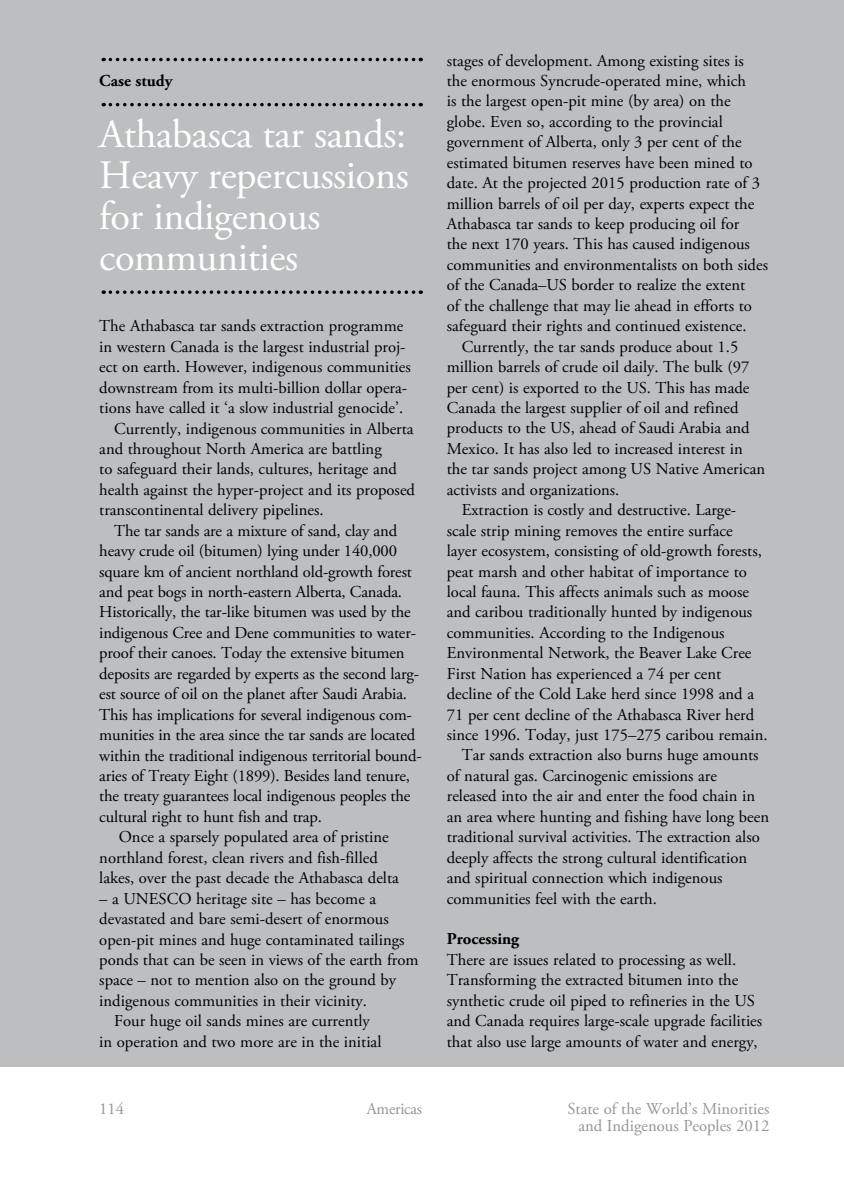
<style>
.page{position:relative;width:844px;height:1191px;background:#fff}
.page>*{position:absolute;margin:0;border:0;box-sizing:border-box;transform-origin:0 0}
.t1{font:40.25px/40.9px "Adobe Garamond Pro";letter-spacing:-.01em;color:#fff}
.t2{font:16.62px/20.5px "Adobe Garamond Pro";color:#000}
.t3{font:16.62px/17.5px "Adobe Garamond Pro";color:#939598;text-align:right}
.t4{font:700 16.62px "Adobe Garamond Pro";color:#000}
</style>
<div class="page">
<div style="left:0;top:0;width:843px;height:1067px;background:#bcbec0"></div>
<svg style="left:110px;top:58px;width:311px;height:3px"></svg>
<svg style="left:110px;top:103px;width:311px;height:3px"></svg>
<svg style="left:110px;top:290px;width:311px;height:4px"></svg>
<p class="t4" style="left:99px;top:71px;width:75px">Case study</p>
<h1 class="t1" style="left:99px;top:115px;width:311px">Athabasca tar sands:<br>Heavy repercussions for indigenous communities</h1>
<p class="t2" style="left:99px;top:316px;width:305px">The Athabasca tar sands extraction programme</p>
<p class="t2" style="left:99px;top:337px;width:308px">in western Canada is the largest industrial proj-</p>
<p class="t2" style="left:99px;top:357px;width:313px">ect on earth. However, indigenous communities</p>
<p class="t2" style="left:99px;top:378px;width:309px">downstream from its multi-billion dollar opera-</p>
<p class="t2" style="left:99px;top:398px;width:305px">tions have called it ‘a slow industrial genocide’.</p>
<p class="t2" style="left:114px;top:418px;width:301px">Currently, indigenous communities in Alberta</p>
<p class="t2" style="left:99px;top:439px;width:284px">and throughout North America are battling</p>
<p class="t2" style="left:99px;top:459px;width:299px">to safeguard their lands, cultures, heritage and</p>
<p class="t2" style="left:99px;top:480px;width:317px">health against the hyper-project and its proposed</p>
<p class="t2" style="left:99px;top:500px;width:226px">transcontinental delivery pipelines.</p>
<p class="t2" style="left:114px;top:521px;width:284px">The tar sands are a mixture of sand, clay and</p>
<p class="t2" style="left:99px;top:541px;width:299px">heavy crude oil (bitumen) lying under 140,000</p>
<p class="t2" style="left:99px;top:561px;width:314px">square km of ancient northland old-growth forest</p>
<p class="t2" style="left:99px;top:582px;width:304px">and peat bogs in north-eastern Alberta, Canada.</p>
<p class="t2" style="left:99px;top:602px;width:313px">Historically, the tar-like bitumen was used by the</p>
<p class="t2" style="left:99px;top:623px;width:318px">indigenous Cree and Dene communities to water-</p>
<p class="t2" style="left:99px;top:643px;width:306px">proof their canoes. Today the extensive bitumen</p>
<p class="t2" style="left:99px;top:664px;width:321px">deposits are regarded by experts as the second larg-</p>
<p class="t2" style="left:99px;top:684px;width:309px">est source of oil on the planet after Saudi Arabia.</p>
<p class="t2" style="left:99px;top:704px;width:314px">This has implications for several indigenous com-</p>
<p class="t2" style="left:99px;top:725px;width:317px">munities in the area since the tar sands are located</p>
<p class="t2" style="left:99px;top:745px;width:324px">within the traditional indigenous territorial bound-</p>
<p class="t2" style="left:99px;top:766px;width:312px">aries of Treaty Eight (1899). Besides land tenure,</p>
<p class="t2" style="left:99px;top:786px;width:313px">the treaty guarantees local indigenous peoples the</p>
<p class="t2" style="left:99px;top:807px;width:224px">cultural right to hunt fish and trap.</p>
<p class="t2" style="left:119px;top:827px;width:271px">Once a sparsely populated area of pristine</p>
<p class="t2" style="left:99px;top:848px;width:280px">northland forest, clean rivers and fish-filled</p>
<p class="t2" style="left:99px;top:868px;width:301px">lakes, over the past decade the Athabasca delta</p>
<p class="t2" style="left:99px;top:888px;width:278px">– a UNESCO heritage site – has become a</p>
<p class="t2" style="left:99px;top:909px;width:291px">devastated and bare semi-desert of enormous</p>
<p class="t2" style="left:99px;top:929px;width:307px">open-pit mines and huge contaminated tailings</p>
<p class="t2" style="left:99px;top:950px;width:321px">ponds that can be seen in views of the earth from</p>
<p class="t2" style="left:99px;top:970px;width:298px">space – not to mention also on the ground by</p>
<p class="t2" style="left:99px;top:991px;width:269px">indigenous communities in their vicinity.</p>
<p class="t2" style="left:114px;top:1011px;width:257px">Four huge oil sands mines are currently</p>
<p class="t2" style="left:99px;top:1031px;width:283px">in operation and two more are in the initial</p>
<p class="t2" style="left:446px;top:51px;width:298px">stages of development. Among existing sites is</p>
<p class="t2" style="left:446px;top:71px;width:301px">the enormous Syncrude-operated mine, which</p>
<p class="t2" style="left:446px;top:91px;width:285px">is the largest open-pit mine (by area) on the</p>
<p class="t2" style="left:446px;top:112px;width:277px">globe. Even so, according to the provincial</p>
<p class="t2" style="left:446px;top:132px;width:296px">government of Alberta, only 3 per cent of the</p>
<p class="t2" style="left:446px;top:153px;width:307px">estimated bitumen reserves have been mined to</p>
<p class="t2" style="left:446px;top:173px;width:315px">date. At the projected 2015 production rate of 3</p>
<p class="t2" style="left:446px;top:194px;width:309px">million barrels of oil per day, experts expect the</p>
<p class="t2" style="left:446px;top:214px;width:294px">Athabasca tar sands to keep producing oil for</p>
<p class="t2" style="left:446px;top:234px;width:304px">the next 170 years. This has caused indigenous</p>
<p class="t2" style="left:446px;top:255px;width:322px">communities and environmentalists on both sides</p>
<p class="t2" style="left:446px;top:275px;width:300px">of the Canada–US border to realize the extent</p>
<p class="t2" style="left:446px;top:296px;width:306px">of the challenge that may lie ahead in efforts to</p>
<p class="t2" style="left:446px;top:316px;width:301px">safeguard their rights and continued existence.</p>
<p class="t2" style="left:461px;top:337px;width:278px">Currently, the tar sands produce about 1.5</p>
<p class="t2" style="left:446px;top:357px;width:304px">million barrels of crude oil daily. The bulk (97</p>
<p class="t2" style="left:446px;top:377px;width:304px">per cent) is exported to the US. This has made</p>
<p class="t2" style="left:446px;top:398px;width:293px">Canada the largest supplier of oil and refined</p>
<p class="t2" style="left:446px;top:418px;width:304px">products to the US, ahead of Saudi Arabia and</p>
<p class="t2" style="left:446px;top:439px;width:297px">Mexico. It has also led to increased interest in</p>
<p class="t2" style="left:446px;top:459px;width:320px">the tar sands project among US Native American</p>
<p class="t2" style="left:446px;top:480px;width:174px">activists and organizations.</p>
<p class="t2" style="left:461px;top:500px;width:276px">Extraction is costly and destructive. Large-</p>
<p class="t2" style="left:446px;top:521px;width:287px">scale strip mining removes the entire surface</p>
<p class="t2" style="left:446px;top:541px;width:316px">layer ecosystem, consisting of old-growth forests,</p>
<p class="t2" style="left:446px;top:561px;width:301px">peat marsh and other habitat of importance to</p>
<p class="t2" style="left:446px;top:582px;width:303px">local fauna. This affects animals such as moose</p>
<p class="t2" style="left:446px;top:602px;width:307px">and caribou traditionally hunted by indigenous</p>
<p class="t2" style="left:446px;top:623px;width:279px">communities. According to the Indigenous</p>
<p class="t2" style="left:446px;top:643px;width:306px">Environmental Network, the Beaver Lake Cree</p>
<p class="t2" style="left:446px;top:664px;width:276px">First Nation has experienced a 74 per cent</p>
<p class="t2" style="left:446px;top:684px;width:309px">decline of the Cold Lake herd since 1998 and a</p>
<p class="t2" style="left:446px;top:704px;width:309px">71 per cent decline of the Athabasca River herd</p>
<p class="t2" style="left:446px;top:725px;width:322px">since 1996. Today, just 175–275 caribou remain.</p>
<p class="t2" style="left:461px;top:745px;width:298px">Tar sands extraction also burns huge amounts</p>
<p class="t2" style="left:446px;top:766px;width:271px">of natural gas. Carcinogenic emissions are</p>
<p class="t2" style="left:446px;top:786px;width:310px">released into the air and enter the food chain in</p>
<p class="t2" style="left:446px;top:807px;width:324px">an area where hunting and fishing have long been</p>
<p class="t2" style="left:446px;top:827px;width:314px">traditional survival activities. The extraction also</p>
<p class="t2" style="left:446px;top:847px;width:302px">deeply affects the strong cultural identification</p>
<p class="t2" style="left:446px;top:868px;width:277px">and spiritual connection which indigenous</p>
<p class="t2" style="left:446px;top:888px;width:211px">communities feel with the earth.</p>
<p class="t4" style="left:446px;top:929px;width:74px">Processing</p>
<p class="t2" style="left:446px;top:950px;width:317px">There are issues related to processing as well.<br>Transforming the extracted bitumen into the synthetic crude oil piped to refineries in the US and Canada requires large-scale upgrade facilities that also use large amounts of water and energy,</p>
<p class="t3" style="left:99px;top:1100px;width:26px">114</p>
<p class="t3" style="left:367px;top:1100px;width:57px">Americas</p>
<p class="t3" style="left:567px;top:1100px;width:203px">State of the World’s Minorities and Indigenous Peoples 2012</p>
</div>
